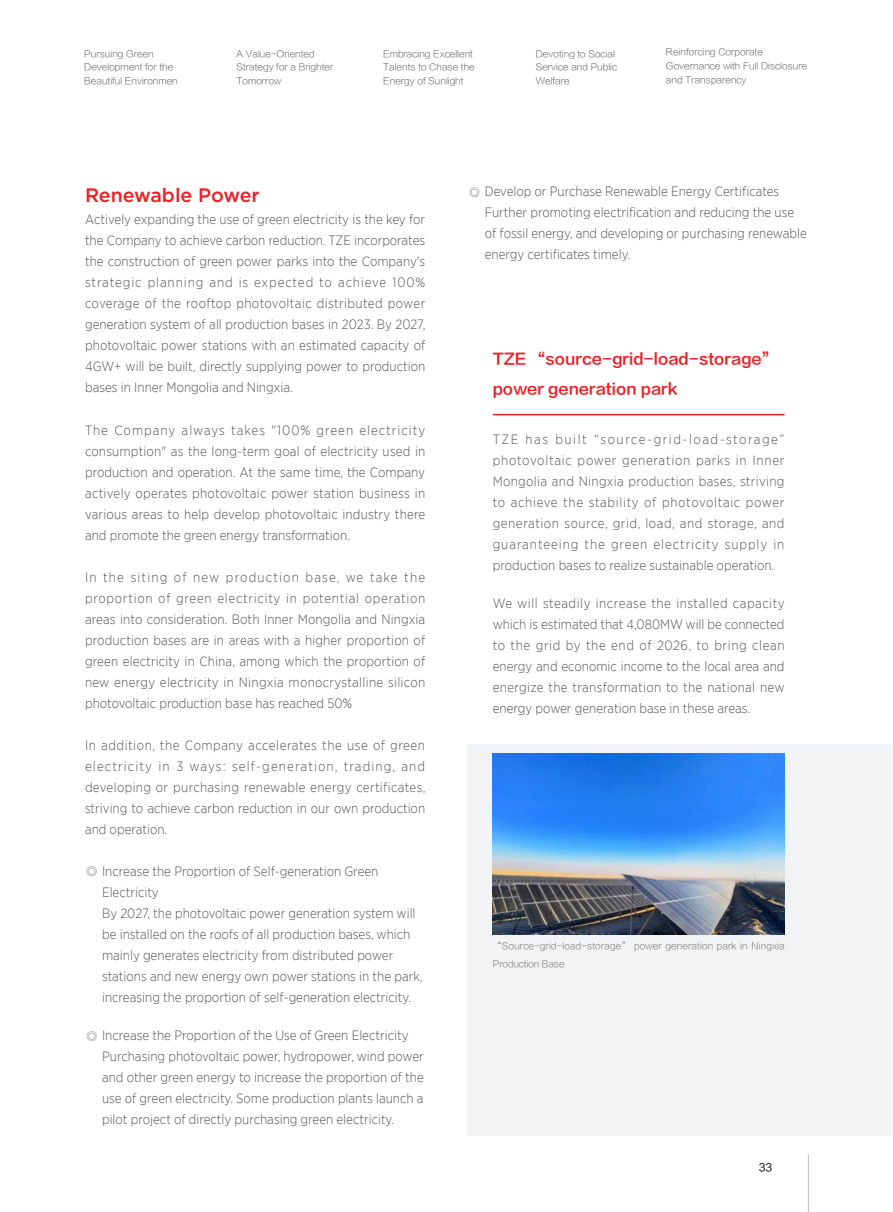
<style>
.page{position:relative;width:893px;height:1212px;background:#fff}
.page>*{position:absolute;margin:0;border:0;box-sizing:border-box;transform-origin:0 0}
.三级标题{font:500 19.5px "Gotham";letter-spacing:-.005em;color:#ee1d23}
.案例标题{font:15px/30px "FZLTZCHJW GB1 0";color:#ee1d23}
.正文{font:300 13.5px/21px "Gotham Narrow";color:#57585a;text-align:justify}
.案例正文{font:300 13.5px/21px "Gotham Narrow";color:#57585a;text-align:justify}
.t1{font:10.5px "FZLTZHUNHK GBK1 0";color:#231f20}
.t2{font:9px/13.5px "FZLTXHK GBK1 0";letter-spacing:.01em;color:#57585a}
.注释{font:9px/18px "FZLTXHK GBK1 0";letter-spacing:.02em;color:#6c6d70}
.s1{font-family:"FZLTZCHJW GB1 0";font-weight:400}
</style>
<div class="page">
<hr style="left:808px;top:1154px;width:1px;height:58px;background:#bcbdc0">
<div style="left:468px;top:744px;width:425px;height:391px;background:#f2f3f4"></div>
<img style="left:493px;top:753px;width:291px;height:181px">
<hr style="left:493px;top:414px;width:291px;height:1px;background:#ee1d23">
<p class="t2" style="left:84px;top:47px;width:95px">Pursuing Green<br>Development for the<br>Beautiful Environmen</p>
<p class="t2" style="left:666px;top:46px;width:143px">Reinforcing Corporate<br>Governance with Full Disclosure and Transparency</p>
<p class="t2" style="left:236px;top:47px;width:98px">A Value-Oriented<br>Strategy for a Brighter<br>Tomorrow</p>
<p class="t2" style="left:536px;top:47px;width:83px">Devoting to Social<br>Service and Public<br>Welfare</p>
<p class="t2" style="left:383px;top:47px;width:93px">Embracing Excellent<br>Talents to Chase the<br>Energy of Sunlight</p>
<p class="三级标题" style="left:85px;top:184px;width:176px">Renewable Power</p>
<p class="正文" style="left:85px;top:209px;width:342px">Actively expanding the use of green electricity is the key for the Company to achieve carbon reduction. TZE incorporates the construction of green power parks into the Company's strategic planning and is expected to achieve 100% coverage of the rooftop photovoltaic distributed power generation system of all production bases in 2023. By 2027, photovoltaic power stations with an estimated capacity of 4GW+ will be built, directly supplying power to production bases in Inner Mongolia and Ningxia.</p>
<p class="正文" style="left:85px;top:419px;width:342px">The Company always takes "100% green electricity consumption" as the long-term goal of electricity used in production and operation. At the same time, the Company actively operates photovoltaic power station business in various areas to help develop photovoltaic industry there and promote the green energy transformation.</p>
<p class="正文" style="left:85px;top:566px;width:342px">In the siting of new production base, we take the proportion of green electricity in potential operation areas into consideration. Both Inner Mongolia and Ningxia production bases are in areas with a higher proportion of green electricity in China, among which the proportion of new energy electricity in Ningxia monocrystalline silicon photovoltaic production base has reached 50%</p>
<p class="正文" style="left:85px;top:734px;width:342px">In addition, the Company accelerates the use of green electricity in 3 ways: self-generation, trading, and developing or purchasing renewable energy certificates, striving to achieve carbon reduction in our own production and operation.</p>
<p class="正文" style="left:102px;top:861px;width:322px;text-align:left;text-indent:-17px"><span class="s1">◎</span> Increase the Proportion of Self-generation Green Electricity<br>By 2027, the photovoltaic power generation system will be installed on the roofs of all production bases, which mainly generates electricity from distributed power stations and new energy own power stations in the park, increasing the proportion of self-generation electricity.</p>
<p class="正文" style="left:102px;top:1025px;width:323px;text-align:left;text-indent:-17px"><span class="s1">◎</span> Increase the Proportion of the Use of Green Electricity Purchasing photovoltaic power, hydropower, wind power and other green energy to increase the proportion of the use of green electricity. Some production plants launch a pilot project of directly purchasing green electricity.</p>
<p class="正文" style="left:485px;top:181px;width:324px;text-align:left;text-indent:-17px"><span class="s1">◎</span> Develop or Purchase Renewable Energy Certificates Further promoting electrification and reducing the use of fossil energy, and developing or purchasing renewable energy certificates timely.</p>
<p class="案例标题" style="left:493px;top:344px;width:286px">TZE “source-grid-load-storage” power generation park</p>
<p class="案例正文" style="left:493px;top:428px;width:293px">TZE has built “source-grid-load-storage” photovoltaic power generation parks in Inner Mongolia and Ningxia production bases, striving to achieve the stability of photovoltaic power generation source, grid, load, and storage, and guaranteeing the green electricity supply in production bases to realize sustainable operation.</p>
<p class="案例正文" style="left:493px;top:592px;width:293px">We will steadily increase the installed capacity which is estimated that 4,080MW will be connected to the grid by the end of 2026, to bring clean energy and economic income to the local area and energize the transformation to the national new energy power generation base in these areas.</p>
<p class="注释" style="left:493px;top:937px;width:293px">“Source-grid-load-storage” power generation park in Ningxia<br>Production Base</p>
<p class="t1" style="left:759px;top:1162px;width:15px">33</p>
</div>
